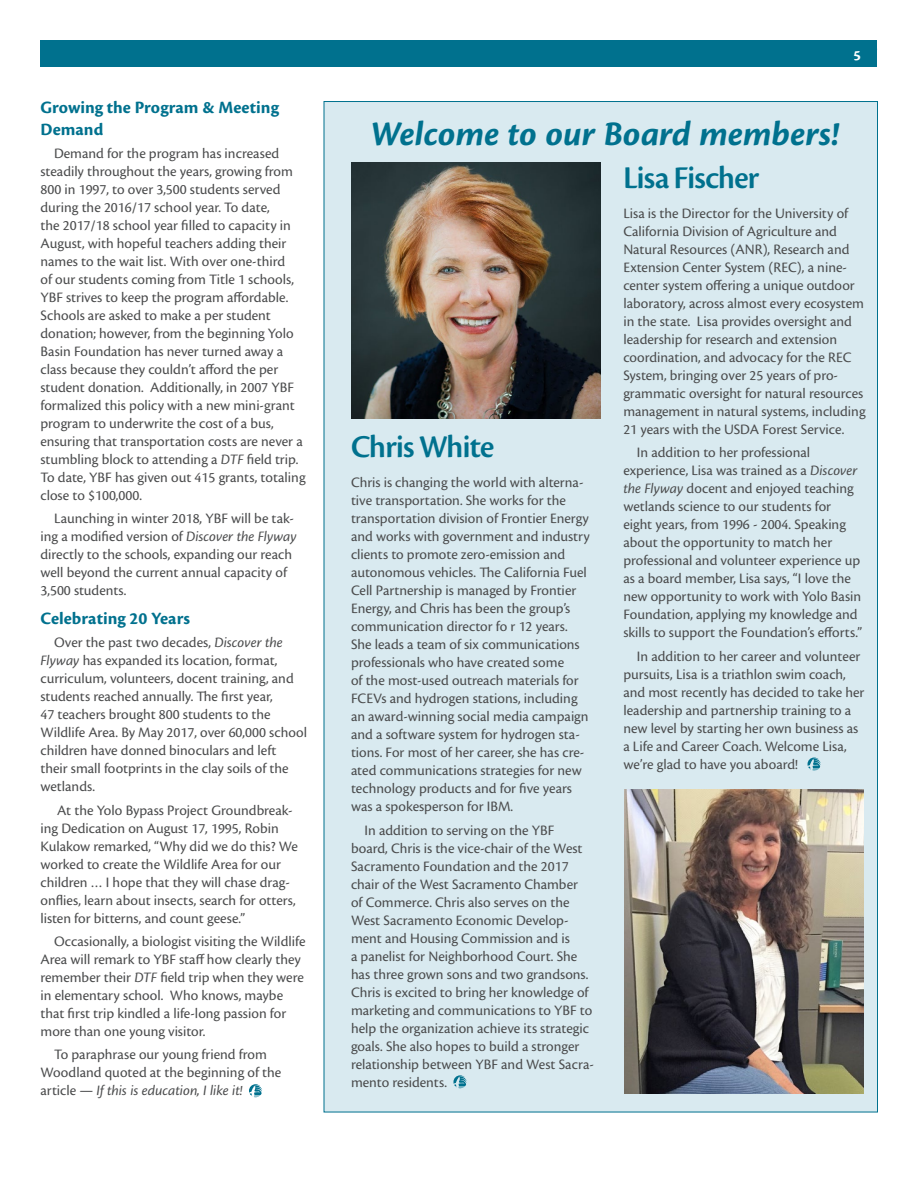
<style>
.page{position:relative;width:918px;height:1188px;background:#fff}
.page>*{position:absolute;margin:0;border:0;box-sizing:border-box;transform-origin:0 0}
.Headline_1_Ital{font:italic 700 36px "Cronos Pro";color:#00718e}
.Subhead_1_Fut_Con_Bo{font:33px "Cronos Pro Semibold Disp";letter-spacing:-.02em;color:#00718e}
.Subhead_3_small{font:700 18px/21.6px "Cronos Pro";letter-spacing:.005em;color:#00718e}
.Body_text{font:15px/18px "Cronos Pro";color:#4b4c4d}
.Body_First_Para{font:15px/18px "Cronos Pro";color:#4b4c4d}
.Rev_Head{font:700 15px "Cronos Pro";color:#fff}
.s1{font-style:italic}
</style>
<div class="page">
<div style="left:40px;top:40px;width:838px;height:27px;background:#00718e"></div>
<div style="left:324px;top:101px;width:554px;height:1011px;background:#d9eaf0;border:1px solid #00718e"></div>
<svg style="left:453px;top:1075px;width:14px;height:14px"></svg>
<img style="left:351px;top:162px;width:249px;height:256px">
<svg style="left:808px;top:758px;width:13px;height:13px"></svg>
<img style="left:624px;top:790px;width:240px;height:304px">
<svg style="left:249px;top:1084px;width:13px;height:14px"></svg>
<p class="Subhead_3_small" style="left:40px;top:97px;width:240px">Growing the Program &amp; Meeting<br>Demand</p>
<p class="Body_text" style="left:40px;top:144px;width:267px;text-indent:14px">Demand for the program has increased steadily throughout the years, growing from 800 in 1997, to over 3,500 students served during the 2016/17 school year. To date,<br>the 2017/18 school year filled to capacity in August, with hopeful teachers adding their names to the wait list. With over one-third<br>of our students coming from Title 1 schools, YBF strives to keep the program affordable.<br>Schools are asked to make a per student donation; however, from the beginning Yolo Basin Foundation has never turned away a class because they couldn’t afford the per student donation. Additionally, in 2007 YBF formalized this policy with a new mini-grant program to underwrite the cost of a bus, ensuring that transportation costs are never a stumbling block to attending a <span class="s1">DTF</span> field trip.<br>To date, YBF has given out 415 grants, totaling close to $100,000.</p>
<p class="Body_text" style="left:40px;top:510px;width:258px;text-indent:14px">Launching in winter 2018, YBF will be tak&shy;ing a modified version of <span class="s1">Discover the Flyway </span>directly to the schools, expanding our reach well beyond the current annual capacity of 3,500 students.</p>
<p class="Subhead_3_small" style="left:40px;top:608px;width:151px">Celebrating 20 Years</p>
<p class="Body_text" style="left:40px;top:634px;width:268px;text-indent:14px">Over the past two decades, <span class="s1">Discover the Flyway</span> has expanded its location, format, curriculum, volunteers, docent training, and students reached annually. The first year,<br>47 teachers brought 800 students to the Wildlife Area. By May 2017, over 60,000 school children have donned binoculars and left their small footprints in the clay soils of the wetlands.</p>
<p class="Body_text" style="left:40px;top:801px;width:259px;text-indent:17px">At the Yolo Bypass Project Groundbreak&shy;ing Dedication on August 17, 1995, Robin Kulakow remarked, “Why did we do this? We worked to create the Wildlife Area for our children … I hope that they will chase drag&shy;onflies, learn about insects, search for otters, listen for bitterns, and count geese.”</p>
<p class="Body_text" style="left:40px;top:932px;width:267px;text-indent:14px">Occasionally, a biologist visiting the Wildlife Area will remark to YBF staff how clearly they remember their <span class="s1">DTF</span> field trip when they were in elementary school. Who knows, maybe that first trip kindled a life-long passion for more than one young visitor.</p>
<p class="Body_text" style="left:40px;top:1046px;width:242px;text-indent:14px">To paraphrase our young friend from<br>Woodland quoted at the beginning of the article — <span class="s1">If this is education, I like it!</span></p>
<p class="Rev_Head" style="left:853px;top:46px;width:9px">5</p>
<p class="Headline_1_Ital" style="left:371px;top:113px;width:470px">Welcome to our Board members!</p>
<p class="Subhead_1_Fut_Con_Bo" style="left:351px;top:428px;width:145px">Chris White</p>
<p class="Body_First_Para" style="left:351px;top:474px;width:240px">Chris is changing the world with alterna&shy;tive transportation. She works for the transportation division of Frontier Energy and works with government and industry clients to promote zero-emission and autonomous vehicles. The California Fuel Cell Partnership is managed by Frontier Energy, and Chris has been the group’s communication director fo r 12 years.<br>She leads a team of six communications professionals who have created some<br>of the most-used outreach materials for FCEVs and hydrogen stations, including an award-winning social media campaign and a software system for hydrogen sta&shy;tions. For most of her career, she has cre&shy;ated communications strategies for new technology products and for five years was a spokesperson for IBM.</p>
<p class="Body_text" style="left:351px;top:821px;width:245px;text-indent:14px">In addition to serving on the YBF board, Chris is the vice-chair of the West Sacramento Foundation and the 2017 chair of the West Sacramento Chamber<br>of Commerce. Chris also serves on the West Sacramento Economic Develop&shy;ment and Housing Commission and is<br>a panelist for Neighborhood Court. She has three grown sons and two grandsons.<br>Chris is excited to bring her knowledge of marketing and communications to YBF to help the organization achieve its strategic goals. She also hopes to build a stronger relationship between YBF and West Sacra&shy;mento residents.</p>
<p class="Subhead_1_Fut_Con_Bo" style="left:623px;top:159px;width:137px">Lisa Fischer</p>
<p class="Body_First_Para" style="left:623px;top:204px;width:244px">Lisa is the Director for the University of California Division of Agriculture and Natural Resources (ANR), Research and Extension Center System (REC), a nine&shy;center system offering a unique outdoor laboratory, across almost every ecosystem in the state. Lisa provides oversight and leadership for research and extension coordination, and advocacy for the REC System, bringing over 25 years of pro&shy;grammatic oversight for natural resources management in natural systems, including 21 years with the USDA Forest Service.</p>
<p class="Body_text" style="left:623px;top:444px;width:240px;text-indent:14px">In addition to her professional experience, Lisa was trained as a <span class="s1">Discover the Flyway</span> docent and enjoyed teaching wetlands science to our students for eight years, from 1996 - 2004. Speaking about the opportunity to match her professional and volunteer experience up as a board member, Lisa says, “I love the new opportunity to work with Yolo Basin Foundation, applying my knowledge and skills to support the Foundation’s efforts.”</p>
<p class="Body_text" style="left:623px;top:647px;width:243px;text-indent:14px">In addition to her career and volunteer pursuits, Lisa is a triathlon swim coach, and most recently has decided to take her leadership and partnership training to a new level by starting her own business as a Life and Career Coach. Welcome Lisa, we’re glad to have you aboard!</p>
</div>
